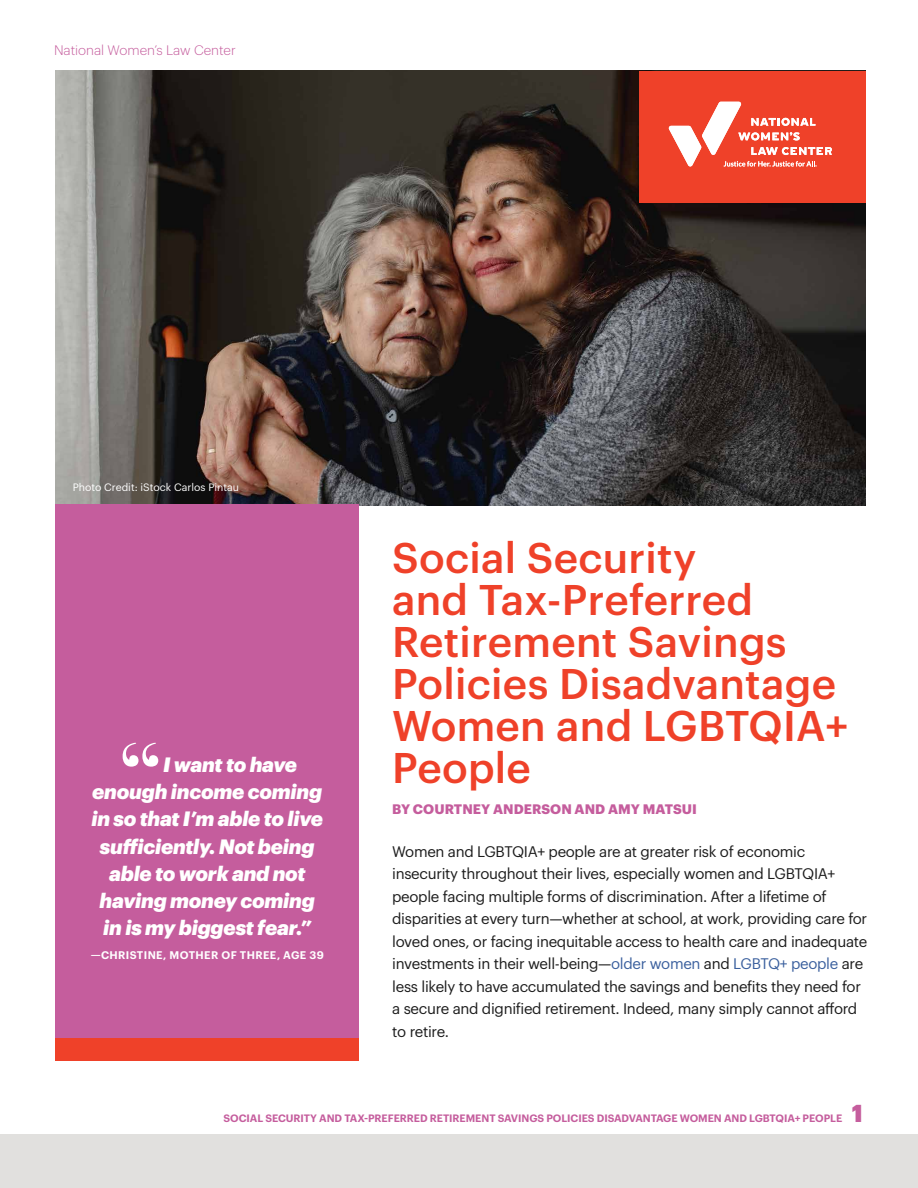
<style>
.page{position:relative;width:918px;height:1188px;background:#fff}
.page>*{position:absolute;margin:0;border:0;box-sizing:border-box;transform-origin:0 0}
.t1{font:700 82.8px "Bodoni Svty Two ITCTT";color:#fff}
.t2{font:500 42px/42px "Graphik";letter-spacing:.005em;color:#ef4129}
.t3{font:italic 900 20.4px "Graphik";letter-spacing:-.01em;color:#fff}
.t4{font:15px/22.5px "Graphik";letter-spacing:-.02em;color:#1c1c1c}
.t5{font:700 13.5px "Graphik";letter-spacing:.005em;color:#c55d9d}
.t6{font:300 13.5px "Graphik";color:#c55d9d}
.t7{font:600 10.8px "Graphik";letter-spacing:.035em;color:#fff}
.t8{font:600 10.5px "Graphik";letter-spacing:-.005em;color:#c55d9d}
.t9{font:10.5px "Graphik";color:#fff}
.s1{color:#3b609e}
.s2{font-weight:900;font-size:24px}
</style>
<div class="page">
<div style="left:0;top:1134px;width:918px;height:54px;background:#e1e0de"></div>
<img style="left:56px;top:71px;width:810px;height:435px">
<div style="left:56px;top:504px;width:303px;height:366px;background:#c55d9d"></div>
<div style="left:56px;top:696px;width:303px;height:365px;background:#c55d9d"></div>
<div style="left:640px;top:71px;width:226px;height:132px;background:#ef4129"></div>
<svg style="left:668px;top:102px;width:164px;height:65px"></svg>
<div style="left:56px;top:1038px;width:303px;height:22px;background:#ef4129"></div>
<p class="t6" style="left:54px;top:41px;width:183px">National Women’s Law Center</p>
<p class="t9" style="left:73px;top:479px;width:168px">Photo Credit: iStock Carlos Pintau</p>
<h1 class="t1" style="left:117px;top:704px;width:48px">“</h1>
<h3 class="t3" style="left:163px;top:749px;width:136px">I want to have</h3>
<h3 class="t3" style="left:92px;top:776px;width:231px">enough income coming</h3>
<h3 class="t3" style="left:91px;top:803px;width:233px">in so that I’m able to live</h3>
<h3 class="t3" style="left:100px;top:830px;width:216px">sufficiently. Not being</h3>
<h3 class="t3" style="left:109px;top:857px;width:198px">able to work and not</h3>
<h3 class="t3" style="left:100px;top:884px;width:217px">having money coming</h3>
<h3 class="t3" style="left:103px;top:912px;width:209px">in is my biggest fear.”</h3>
<p class="t7" style="left:91px;top:947px;width:235px">—CHRISTINE, MOTHER OF THREE, AGE 39</p>
<h2 class="t2" style="left:392px;top:533px;width:457px">Social Security<br>and Tax-Preferred<br>Retirement Savings<br>Policies Disadvantage<br>Women and LGBTQIA+<br>People</h2>
<p class="t5" style="left:392px;top:799px;width:306px">BY COURTNEY ANDERSON AND AMY MATSUI</p>
<p class="t4" style="left:392px;top:839px;width:477px">Women and LGBTQIA+ people are at greater risk of economic insecurity throughout their lives, especially women and LGBTQIA+ people facing multiple forms of discrimination. After a lifetime of disparities at every turn—whether at school, at work, providing care for loved ones, or facing inequitable access to health care and inadequate investments in their well-being—<span class="s1">older women</span> and <span class="s1">LGBTQ+ people</span> are less likely to have accumulated the savings and benefits they need for a secure and dignified retirement. Indeed, many simply cannot afford to retire.</p>
<p class="t8" style="left:224px;top:1110px;width:641px">SOCIAL SECURITY AND TAX-PREFERRED RETIREMENT SAVINGS POLICIES DISADVANTAGE WOMEN AND LGBTQIA+ PEOPLE <span class="s2">1</span></p>
</div>
